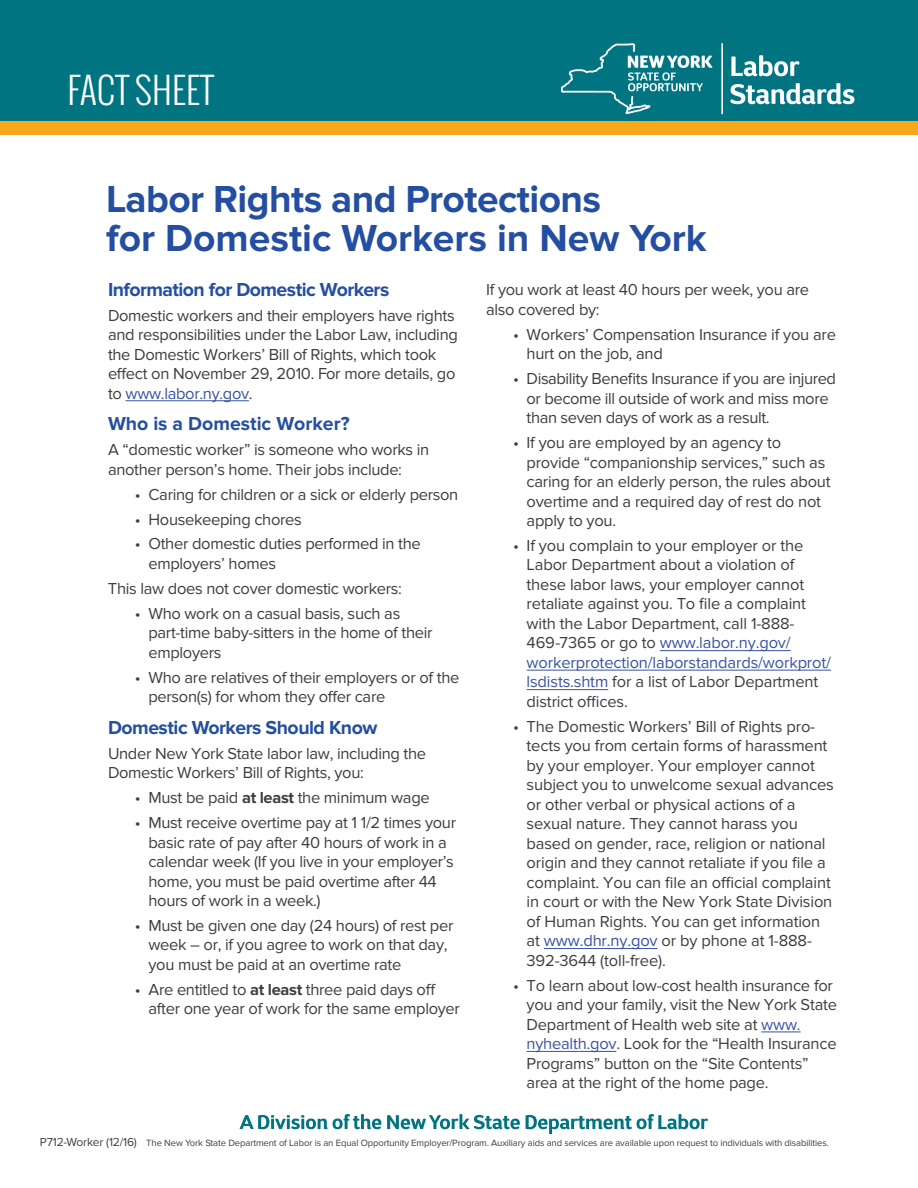
<style>
.page{position:relative;width:918px;height:1188px;background:#fff}
.page>*{position:absolute;margin:0;border:0;box-sizing:border-box;transform-origin:0 0}
.t1{font:700 39px/39px "Proxima Nova";letter-spacing:-.015em;color:#244ea1}
.t2{font:300 36px "Oswald";color:#fff}
.t3{font:700 19.5px "Proxima Nova";letter-spacing:-.025em;color:#244ea1}
.t4{font:700 19.5px "Proxima Nova";color:#244ea1}
.t5{font:16.5px/19.5px "Proxima Nova";letter-spacing:-.015em;color:#3e3e3f}
.t6{font:9.45px "Proxima Nova";letter-spacing:-.01em;color:#3e3e3f}
.s1{color:#3853a3}
.s2{font-weight:700}
.s3{font-size:12px}
</style>
<div class="page">
<div style="left:0;top:0;width:918px;height:121px;background:#007481"></div>
<div style="left:0;top:121px;width:918px;height:14px;background:#f6aa1b"></div>
<img style="left:561px;top:44px;width:293px;height:71px">
<hr style="left:126px;top:401px;width:123px;height:1px;background:#3853a3">
<hr style="left:660px;top:650px;width:131px;height:1px;background:#3853a3">
<hr style="left:527px;top:670px;width:304px;height:1px;background:#3853a3">
<hr style="left:527px;top:689px;width:81px;height:1px;background:#3853a3">
<hr style="left:544px;top:948px;width:114px;height:1px;background:#3853a3">
<hr style="left:761px;top:1032px;width:40px;height:1px;background:#3853a3">
<hr style="left:527px;top:1051px;width:89px;height:1px;background:#3853a3">
<svg style="left:240px;top:1114px;width:141px;height:15px"></svg>
<svg style="left:387px;top:1114px;width:133px;height:15px"></svg>
<svg style="left:526px;top:1114px;width:182px;height:20px"></svg>
<h2 class="t2" style="left:68px;top:66px;width:148px">FACT SHEET</h2>
<h1 class="t1" style="left:106px;top:180px;width:602px">Labor Rights and Protections<br>for Domestic Workers in New York</h1>
<p class="t3" style="left:108px;top:278px;width:283px">Information for Domestic Workers</p>
<p class="t5" style="left:108px;top:306px;width:351px">Domestic workers and their employers have rights and responsibilities under the Labor Law, including the Domestic Workers’ Bill of Rights, which took effect on November 29, 2010. For more details, go to <span class="s1">www.labor.ny.gov</span>.</p>
<p class="t4" style="left:108px;top:413px;width:243px">Who is a Domestic Worker?</p>
<p class="t5" style="left:108px;top:440px;width:323px">A “domestic worker” is someone who works in another person’s home. Their jobs include:</p>
<p class="t5" style="left:135px;top:485px;width:325px">• Caring for children or a sick or elderly person</p>
<p class="t5" style="left:135px;top:510px;width:168px">• Housekeeping chores</p>
<p class="t5" style="left:148px;top:534px;width:274px;text-indent:-13px">• Other domestic duties performed in the employers’ homes</p>
<p class="t5" style="left:108px;top:579px;width:296px">This law does not cover domestic workers:</p>
<p class="t5" style="left:148px;top:604px;width:286px;text-indent:-13px">• Who work on a casual basis, such as part-time baby-sitters in the home of their employers</p>
<p class="t5" style="left:148px;top:668px;width:312px;text-indent:-13px">• Who are relatives of their employers or of the person(s) for whom they offer care</p>
<p class="t3" style="left:108px;top:716px;width:271px">Domestic Workers Should Know</p>
<p class="t5" style="left:108px;top:744px;width:320px">Under New York State labor law, including the<br>Domestic Workers’ Bill of Rights, you:</p>
<p class="t5" style="left:135px;top:788px;width:296px">• Must be paid <span class="s2">at least</span> the minimum wage</p>
<p class="t5" style="left:148px;top:813px;width:309px;text-indent:-13px">• Must receive overtime pay at 1 1/2 times your basic rate of pay after 40 hours of work in a calendar week (If you live in your employer’s home, you must be paid overtime after 44 hours of work in a week.)</p>
<p class="t5" style="left:148px;top:916px;width:306px;text-indent:-13px">• Must be given one day (24 hours) of rest per week – or, if you agree to work on that day, you must be paid at an overtime rate</p>
<p class="t5" style="left:148px;top:980px;width:313px;text-indent:-13px">• Are entitled to <span class="s2">at least</span> three paid days off after one year of work for the same employer</p>
<p class="t5" style="left:486px;top:280px;width:325px">If you work at least 40 hours per week, you are also covered by:</p>
<p class="t5" style="left:527px;top:325px;width:311px;text-indent:-13px">• Workers’ Compensation Insurance if you are hurt on the job, and</p>
<p class="t5" style="left:527px;top:369px;width:311px;text-indent:-13px">• Disability Benefits Insurance if you are injured or become ill outside of work and miss more than seven days of work as a result.</p>
<p class="t5" style="left:527px;top:433px;width:306px;text-indent:-13px">• If you are employed by an agency to provide “companionship services,” such as caring for an elderly person, the rules about overtime and a required day of rest do not apply to you.</p>
<p class="t5" style="left:527px;top:536px;width:306px;text-indent:-13px">• If you complain to your employer or the Labor Department about a violation of these labor laws, your employer cannot retaliate against you. To file a complaint with the Labor Department, call 1-888- 469-7365 or go to <span class="s1">www.labor.ny.gov/ workerprotection/laborstandards/workprot/ lsdists.shtm</span> for a list of Labor Department district offices.</p>
<p class="t5" style="left:527px;top:717px;width:309px;text-indent:-13px">• The Domestic Workers’ Bill of Rights pro&shy;tects you from certain forms of harassment by your employer. Your employer cannot subject you to unwelcome sexual advances or other verbal or physical actions of a sexual nature. They cannot harass you based on gender, race, religion or national origin and they cannot retaliate if you file a complaint. You can file an official complaint in court or with the New York State Division of Human Rights. You can get information at <span class="s1">www.dhr.ny.gov</span> or by phone at 1-888- 392-3644 (toll-free).</p>
<p class="t5" style="left:527px;top:976px;width:312px;text-indent:-13px">• To learn about low-cost health insurance for you and your family, visit the New York State Department of Health web site at <span class="s1">www. nyhealth.gov</span>. Look for the “Health Insurance Programs” button on the “Site Contents” area at the right of the home page.</p>
<p class="t6" style="left:40px;top:1138px;width:790px"><span class="s3">P712-Worker (12/16)</span> The New York State Department of Labor is an Equal Opportunity Employer/Program. Auxiliary aids and services are available upon request to individuals with disabilities.</p>
</div>
